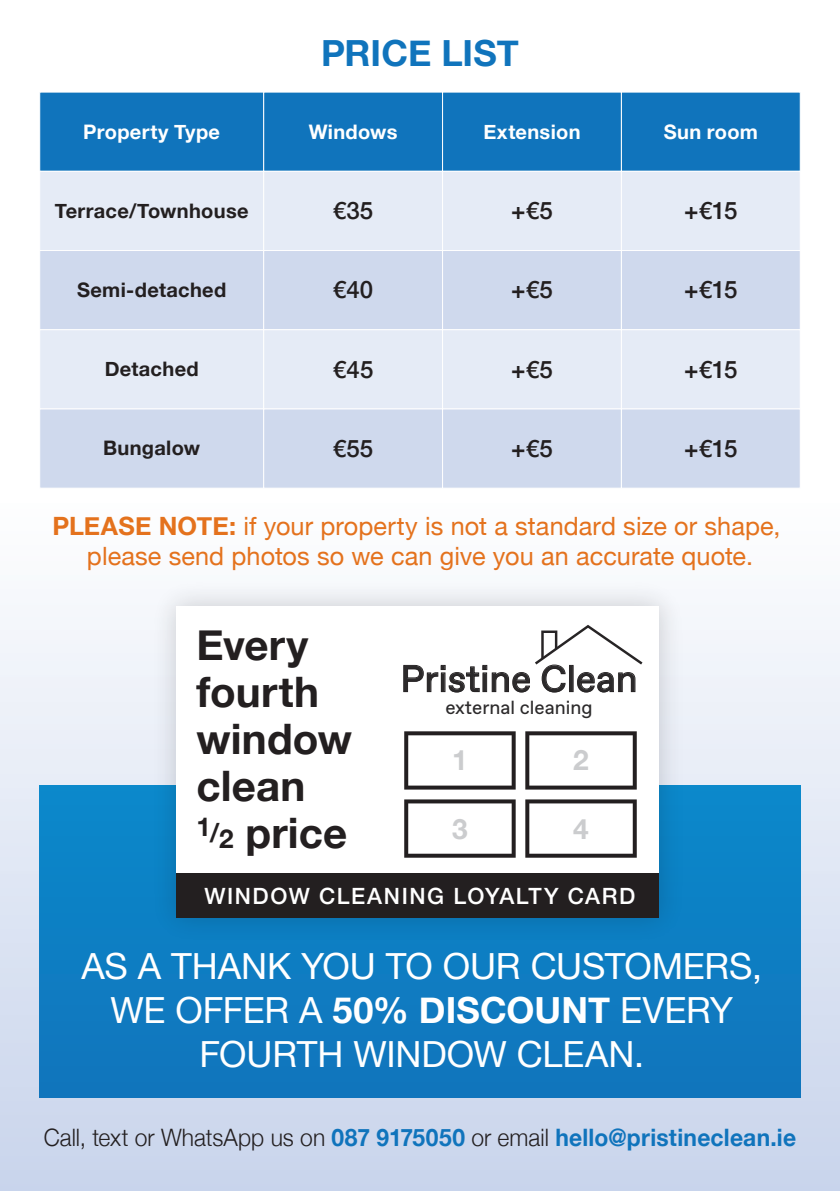
<style>
.page{position:relative;width:840px;height:1191px;background:#fff}
.page>*{position:absolute;margin:0;border:0;box-sizing:border-box;transform-origin:0 0}
.t1{font:700 42px/47px "Helvetica Neue";letter-spacing:.005em;color:#231f20}
.t2{font:37.4px "Favorit Pro";color:#2c2a2b}
.t3{font:36px/44px "Helvetica Neue";letter-spacing:-.005em;color:#fff;text-align:center}
.t4{font:700 36px "Helvetica Neue";color:#1074bc}
.t5{font:700 28px "Helvetica Neue";color:#cbccce}
.t6{font:25.2px/30px "Helvetica Neue";letter-spacing:.005em;color:#e4721d;text-align:center}
.t7{font:700 24px "Helvetica Neue";letter-spacing:.01em;color:#1074bc;scale:.95 1}
.t8{font:500 24px "Helvetica Neue";letter-spacing:-.03em;color:#231f20}
.t9{font:500 22.4px "Helvetica Neue";letter-spacing:.07em;color:#fff}
.t10{font:700 20px "Helvetica Neue";letter-spacing:.015em;color:#231f20}
.t11{font:700 20px "Helvetica Neue";letter-spacing:.015em;color:#fff}
.t12{font:19px "Favorit Pro";color:#2c2a2b}
.s1{font-weight:700}
.s2{font-size:26px}
.s3{font-weight:300;color:#231f20}
</style>
<div class="page">
<div style="left:0;top:500px;width:839px;height:691px;background:linear-gradient(to bottom,#fdfefe,#c4d2eb)"></div>
<div style="left:40px;top:785px;width:759px;height:312px;background:#107bc1"></div>
<div style="left:39px;top:92px;width:225px;height:80px;background:#1074bc"></div>
<div style="left:39px;top:171px;width:225px;height:80px;background:#e5ebf6;border:1px solid #fff"></div>
<div style="left:39px;top:250px;width:225px;height:80px;background:#cfd9ed;border:1px solid #fff"></div>
<div style="left:39px;top:329px;width:225px;height:80px;background:#e5ebf6;border:1px solid #fff"></div>
<div style="left:39px;top:408px;width:225px;height:80px;background:#cfd9ed;border:1px solid #fff"></div>
<div style="left:263px;top:92px;width:180px;height:80px;background:#1074bc"></div>
<div style="left:263px;top:171px;width:180px;height:80px;background:#e5ebf6;border:1px solid #fff"></div>
<div style="left:263px;top:250px;width:180px;height:80px;background:#cfd9ed;border:1px solid #fff"></div>
<div style="left:263px;top:329px;width:180px;height:80px;background:#e5ebf6;border:1px solid #fff"></div>
<div style="left:263px;top:408px;width:180px;height:80px;background:#cfd9ed;border:1px solid #fff"></div>
<div style="left:442px;top:92px;width:179px;height:80px;background:#1074bc"></div>
<div style="left:442px;top:171px;width:179px;height:80px;background:#e5ebf6;border:1px solid #fff"></div>
<div style="left:442px;top:250px;width:179px;height:80px;background:#cfd9ed;border:1px solid #fff"></div>
<div style="left:442px;top:329px;width:179px;height:80px;background:#e5ebf6;border:1px solid #fff"></div>
<div style="left:442px;top:408px;width:179px;height:80px;background:#cfd9ed;border:1px solid #fff"></div>
<div style="left:620px;top:92px;width:180px;height:80px;background:#1074bc"></div>
<div style="left:620px;top:171px;width:180px;height:80px;background:#e5ebf6;border:1px solid #fff"></div>
<div style="left:620px;top:250px;width:180px;height:80px;background:#cfd9ed;border:1px solid #fff"></div>
<div style="left:620px;top:329px;width:180px;height:80px;background:#e5ebf6;border:1px solid #fff"></div>
<div style="left:620px;top:408px;width:180px;height:80px;background:#cfd9ed;border:1px solid #fff"></div>
<img style="left:142px;top:571px;width:551px;height:350px">
<div style="left:176px;top:605px;width:482px;height:312px;background:#fff"></div>
<div style="left:176px;top:873px;width:482px;height:44px;background:#231f20"></div>
<svg style="left:403px;top:625px;width:240px;height:67px"></svg>
<svg style="left:404px;top:731px;width:111px;height:58px"></svg>
<svg style="left:525px;top:731px;width:111px;height:58px"></svg>
<svg style="left:404px;top:799px;width:111px;height:58px"></svg>
<svg style="left:525px;top:799px;width:111px;height:58px"></svg>
<h3 class="t4" style="left:321px;top:25px;width:199px">PRICE LIST</h3>
<p class="t11" style="left:83px;top:116px;width:138px">Property Type</p>
<p class="t11" style="left:308px;top:116px;width:90px">Windows</p>
<p class="t11" style="left:483px;top:116px;width:98px">Extension</p>
<p class="t11" style="left:663px;top:116px;width:96px">Sun room</p>
<p class="t10" style="left:55px;top:195px;width:195px">Terrace/Townhouse</p>
<p class="t8" style="left:333px;top:191px;width:42px">€35</p>
<p class="t8" style="left:511px;top:191px;width:43px">+€5</p>
<p class="t8" style="left:684px;top:191px;width:55px">+€15</p>
<p class="t10" style="left:77px;top:274px;width:151px">Semi-detached</p>
<p class="t8" style="left:333px;top:271px;width:42px">€40</p>
<p class="t8" style="left:511px;top:271px;width:43px">+€5</p>
<p class="t8" style="left:684px;top:271px;width:55px">+€15</p>
<p class="t10" style="left:105px;top:353px;width:95px">Detached</p>
<p class="t8" style="left:333px;top:350px;width:42px">€45</p>
<p class="t8" style="left:511px;top:350px;width:43px">+€5</p>
<p class="t8" style="left:684px;top:350px;width:55px">+€15</p>
<p class="t10" style="left:103px;top:433px;width:98px">Bungalow</p>
<p class="t8" style="left:333px;top:429px;width:42px">€55</p>
<p class="t8" style="left:511px;top:429px;width:43px">+€5</p>
<p class="t8" style="left:684px;top:429px;width:55px">+€15</p>
<p class="t6" style="left:52px;top:512px;width:729px"><span class="s1">PLEASE NOTE:</span> if your property is not a standard size or shape, please send photos so we can give you an accurate quote.</p>
<h1 class="t1" style="left:196px;top:622px;width:157px">Every fourth window clean<br><sup>1</sup><span class="s2">/2</span> price</h1>
<p class="t9" style="left:204px;top:877px;width:432px">WINDOW CLEANING LOYALTY CARD</p>
<h2 class="t2" style="left:400px;top:653px;width:238px">Pristine Clean</h2>
<p class="t12" style="left:445px;top:695px;width:149px">external cleaning</p>
<p class="t5" style="left:452px;top:738px;width:17px">1</p>
<p class="t5" style="left:573px;top:738px;width:17px">2</p>
<p class="t5" style="left:452px;top:806px;width:17px">3</p>
<p class="t5" style="left:573px;top:806px;width:17px">4</p>
<h3 class="t3" style="left:81px;top:946px;width:681px">AS A THANK YOU TO OUR CUSTOMERS,<br>WE OFFER A <span class="s1">50% DISCOUNT</span> EVERY<br>FOURTH WINDOW CLEAN.</h3>
<p class="t7" style="left:44px;top:1118px;width:793px"><span class="s3">Call, text or WhatsApp us on</span> 087 9175050 <span class="s3">or email</span> hello@pristineclean.ie</p>
</div>
